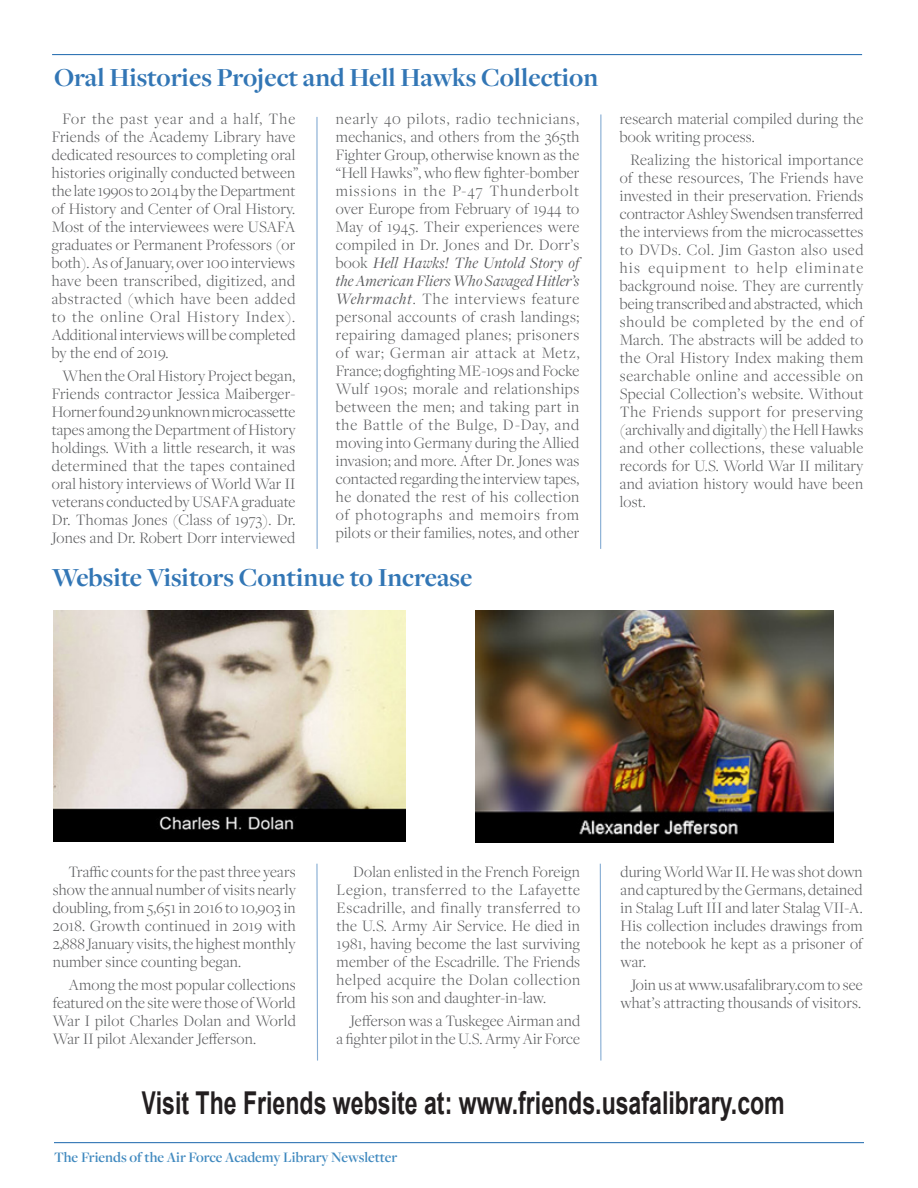
<style>
.page{position:relative;width:918px;height:1188px;background:#fff}
.page>*{position:absolute;margin:0;border:0;box-sizing:border-box;transform-origin:0 0}
.t1{font:700 31.5px "Arial";color:#231f20;scale:.67 1}
.Friends_Newsletter_A{font:700 27px "Freight Disp Pro";color:#3276b5}
.Friends_Newsletter_B{font:300 16.5px/18px "Freight Disp Pro";letter-spacing:.015em;color:#57585a;text-align:justify}
.t2{font:600 15px "Freight Disp Pro";color:#4089bf}
.s1{font-weight:400;font-style:italic}
</style>
<div class="page">
<hr style="left:52px;top:54px;width:810px;height:1px;background:#3276b5">
<hr style="left:54px;top:1142px;width:810px;height:1px;background:#3276b5">
<img style="left:53px;top:610px;width:352px;height:231px">
<img style="left:475px;top:610px;width:359px;height:232px">
<hr style="left:316px;top:117px;width:2px;height:432px;background:#85acd3">
<hr style="left:600px;top:114px;width:1px;height:435px;background:#85acd3">
<svg style="left:599px;top:863px;width:3px;height:198px"></svg>
<svg style="left:316px;top:863px;width:3px;height:198px"></svg>
<p class="Friends_Newsletter_A" style="left:54px;top:60px;width:546px">Oral Histories Project and Hell Hawks Collection</p>
<p class="Friends_Newsletter_B" style="left:52px;top:109px;width:245px;text-indent:11px">For the past year and a half, The Friends of the Academy Library have dedicated resources to completing oral histories originally conducted between the late 1990s to 2014 by the Department of History and Center of Oral History.<br>Most of the interviewees were USAFA graduates or Permanent Professors (or both). As of January, over 100 interviews have been transcribed, digitized, and abstracted (which have been added to the online Oral History Index).<br>Additional interviews will be completed by the end of 2019.</p>
<p class="Friends_Newsletter_B" style="left:52px;top:366px;width:245px;text-indent:11px">When the Oral History Project began, Friends contractor Jessica Maiberger-Horner found 29 unknown microcassette tapes among the Department of History holdings. With a little research, it was determined that the tapes contained oral history interviews of World War II veterans conducted by USAFA graduate Dr. Thomas Jones (Class of 1973). Dr.<br>Jones and Dr. Robert Dorr interviewed</p>
<p class="Friends_Newsletter_B" style="left:336px;top:109px;width:245px">nearly 40 pilots, radio technicians, mechanics, and others from the 365th Fighter Group, otherwise known as the “Hell Hawks”, who flew fighter-bomber missions in the P-47 Thunderbolt over Europe from February of 1944 to May of 1945. Their experiences were compiled in Dr. Jones and Dr. Dorr’s book <span class="s1">Hell Hawks! The Untold Story of the American Fliers Who Savaged Hitler’s Wehrmacht</span>. The interviews feature personal accounts of crash landings; repairing damaged planes; prisoners of war; German air attack at Metz, France; dogfighting ME-109s and Focke Wulf 190s; morale and relationships between the men; and taking part in the Battle of the Bulge, D-Day, and moving into Germany during the Allied invasion; and more. After Dr. Jones was contacted regarding the interview tapes, he donated the rest of his collection of photographs and memoirs from pilots or their families, notes, and other</p>
<p class="Friends_Newsletter_B" style="left:620px;top:109px;width:245px">research material compiled during the book writing process.</p>
<p class="Friends_Newsletter_B" style="left:620px;top:150px;width:245px;text-indent:11px">Realizing the historical importance of these resources, The Friends have invested in their preservation. Friends contractor Ashley Swendsen transferred the interviews from the microcassettes to DVDs. Col. Jim Gaston also used his equipment to help eliminate background noise. They are currently being transcribed and abstracted, which should be completed by the end of March. The abstracts will be added to the Oral History Index making them searchable online and accessible on Special Collection’s website. Without The Friends support for preserving (archivally and digitally) the Hell Hawks and other collections, these valuable records for U.S. World War II military and aviation history would have been lost.</p>
<p class="Friends_Newsletter_A" style="left:52px;top:560px;width:422px">Website Visitors Continue to Increase</p>
<p class="Friends_Newsletter_B" style="left:53px;top:862px;width:245px;text-indent:16px">Traffic counts for the past three years show the annual number of visits nearly doubling, from 5,651 in 2016 to 10,903 in 2018. Growth continued in 2019 with 2,888 January visits, the highest monthly number since counting began.</p>
<p class="Friends_Newsletter_B" style="left:53px;top:975px;width:245px;text-indent:16px">Among the most popular collections featured on the site were those of World War I pilot Charles Dolan and World War II pilot Alexander Jefferson.</p>
<p class="Friends_Newsletter_B" style="left:337px;top:862px;width:245px;text-indent:17px">Dolan enlisted in the French Foreign Legion, transferred to the Lafayette Escadrille, and finally transferred to the U.S. Army Air Service. He died in 1981, having become the last surviving member of the Escadrille. The Friends helped acquire the Dolan collection from his son and daughter-in-law.</p>
<p class="Friends_Newsletter_B" style="left:337px;top:1011px;width:245px;text-align:right">Jefferson was a Tuskegee Airman and<br>a fighter pilot in the U.S. Army Air Force</p>
<p class="Friends_Newsletter_B" style="left:621px;top:862px;width:244px">during World War II. He was shot down and captured by the Germans, detained in Stalag Luft III and later Stalag VII-A.<br>His collection includes drawings from the notebook he kept as a prisoner of war.</p>
<p class="Friends_Newsletter_B" style="left:621px;top:975px;width:244px;text-align:right">Join us at www.usafalibrary.com to see what’s attracting thousands of visitors.</p>
<p class="t1" style="left:142px;top:1082px;width:961px">Visit The Friends website at: www.friends.usafalibrary.com</p>
<p class="t2" style="left:54px;top:1147px;width:345px">The Friends of the Air Force Academy Library Newsletter</p>
</div>
